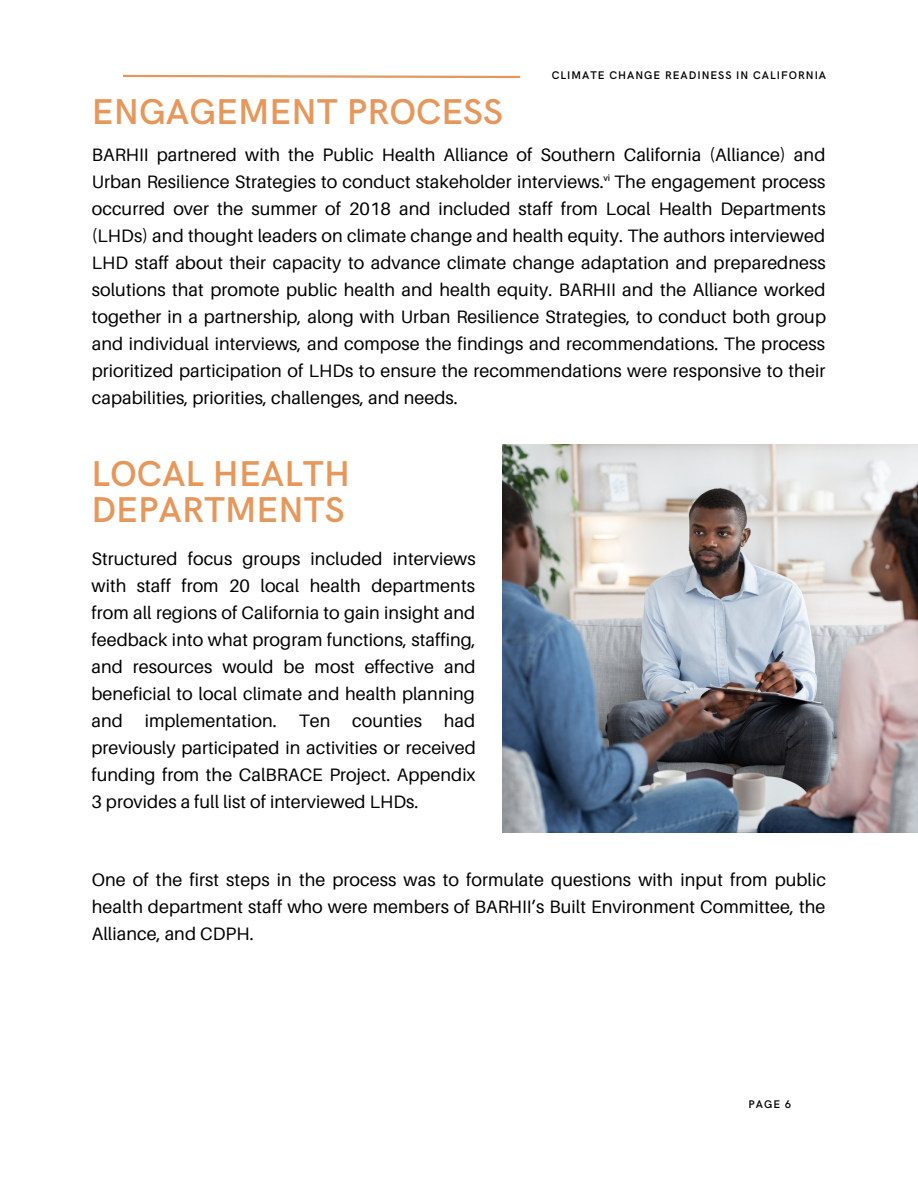
<style>
.page{position:relative;width:918px;height:1188px;background:#fff}
.page>*{position:absolute;margin:0;border:0;box-sizing:border-box;transform-origin:0 0}
.t1{font:600 36px/36px "HK Grotesk";color:#e6985c}
.t2{font:18px/27px "Aileron";letter-spacing:.005em;color:#000;text-align:justify}
.t3{font:600 11.1px "HK Grotesk";letter-spacing:.09em;color:#000}
.t4{font:500 9.45px "HK Grotesk";color:#000}
</style>
<div class="page">
<svg style="left:123px;top:74px;width:398px;height:5px"></svg>
<img style="left:502px;top:444px;width:415px;height:388px">
<p class="t3" style="left:552px;top:69px;width:276px">CLIMATE CHANGE READINESS IN CALIFORNIA</p>
<h1 class="t1" style="left:92px;top:95px;width:413px">ENGAGEMENT PROCESS</h1>
<p class="t2" style="left:92px;top:141px;width:736px">BARHII partnered with the Public Health Alliance of Southern California (Alliance) and Urban Resilience Strategies to conduct stakeholder interviews. The engagement process occurred over the summer of 2018 and included staff from Local Health Departments (LHDs) and thought leaders on climate change and health equity. The authors interviewed LHD staff about their capacity to advance climate change adaptation and preparedness solutions that promote public health and health equity. BARHII and the Alliance worked together in a partnership, along with Urban Resilience Strategies, to conduct both group and individual interviews, and compose the findings and recommendations. The process prioritized participation of LHDs to ensure the recommendations were responsive to their capabilities, priorities, challenges, and needs.</p>
<p class="t4" style="left:603px;top:172px;width:8px">vi</p>
<h1 class="t1" style="left:91px;top:457px;width:260px">LOCAL HEALTH<br>DEPARTMENTS</h1>
<p class="t2" style="left:91px;top:545px;width:386px">Structured focus groups included interviews with staff from 20 local health departments from all regions of California to gain insight and feedback into what program functions, staffing, and resources would be most effective and beneficial to local climate and health planning and implementation. Ten counties had previously participated in activities or received funding from the CalBRACE Project. Appendix 3 provides a full list of interviewed LHDs.</p>
<p class="t2" style="left:92px;top:865px;width:736px">One of the first steps in the process was to formulate questions with input from public health department staff who were members of BARHII’s Built Environment Committee, the Alliance, and CDPH.</p>
<p class="t3" style="left:749px;top:1098px;width:44px">PAGE 6</p>
</div>
